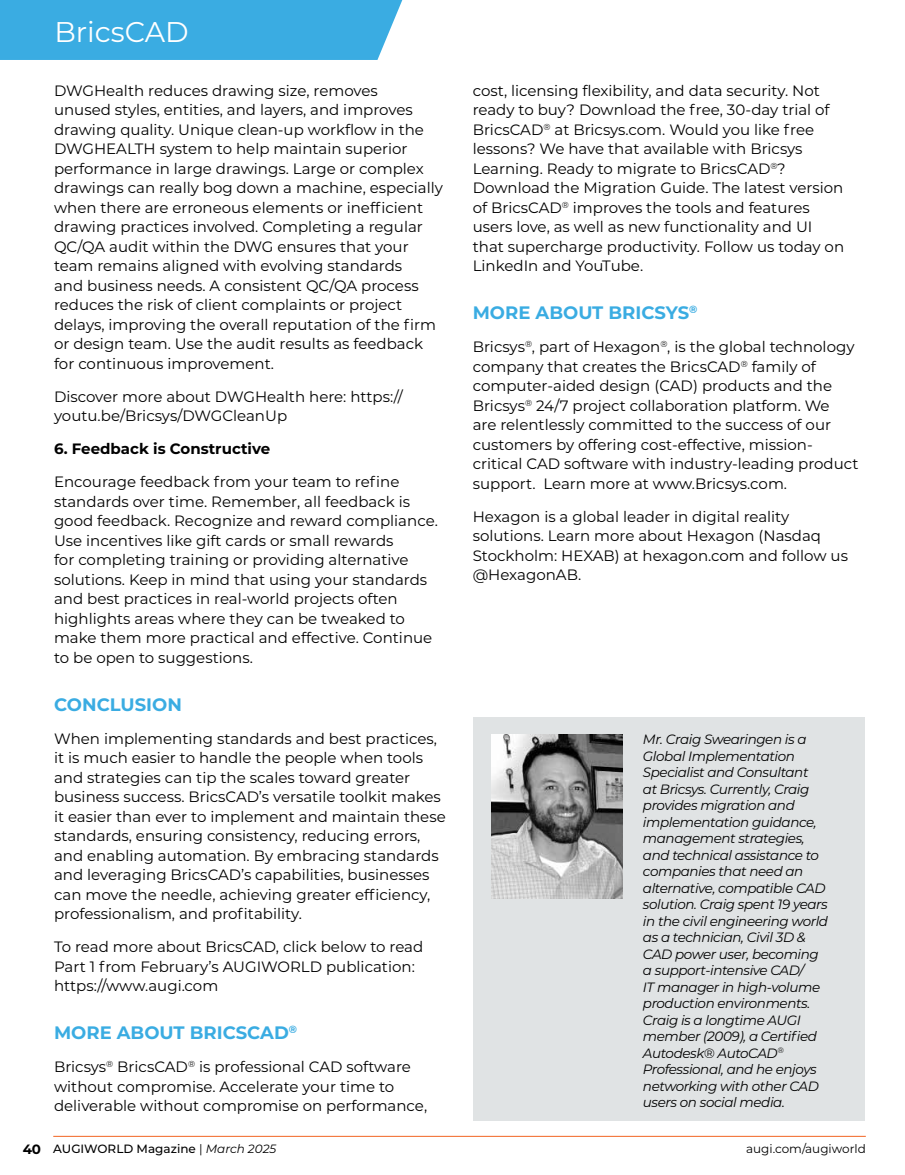
<style>
.page{position:relative;width:905px;height:1175px;background:#fff}
.page>*{position:absolute;margin:0;border:0;box-sizing:border-box;transform-origin:0 0}
.t1{font:28.5px "Montserrat";color:#fff}
.t2{font:700 18px "Montserrat";color:#3aace2}
.t3{font:15px/19.5px "Montserrat";color:#000}
.t4{font:700 15px "Montserrat";color:#000}
.t5{font:italic 13.5px/16.5px "Montserrat";letter-spacing:-.03em;color:#000}
.t6{font:500 12px "Montserrat";color:#000}
.t7{font:12px "Montserrat";color:#000}
.s1{font-weight:700;font-size:13.5px}
.s2{font-weight:400}
.s3{font-weight:400;font-style:italic}
</style>
<div class="page">
<hr style="left:53px;top:1136px;width:812px;height:1px;background:#f26522">
<div style="left:0;top:0;width:403px;height:60px;background:#3aace2"></div>
<div style="left:472px;top:717px;width:392px;height:403px;background:#e0e3e4"></div>
<img style="left:492px;top:735px;width:130px;height:163px">
<h1 class="t1" style="left:54px;top:12px;width:136px">BricsCAD</h1>
<p class="t3" style="left:54px;top:80px;width:390px">DWGHealth reduces drawing size, removes<br>unused styles, entities, and layers, and improves drawing quality. Unique clean-up workflow in the DWGHEALTH system to help maintain superior performance in large drawings. Large or complex drawings can really bog down a machine, especially when there are erroneous elements or inefficient drawing practices involved. Completing a regular QC/QA audit within the DWG ensures that your team remains aligned with evolving standards<br>and business needs. A consistent QC/QA process reduces the risk of client complaints or project delays, improving the overall reputation of the firm or design team. Use the audit results as feedback for continuous improvement.</p>
<p class="t3" style="left:54px;top:386px;width:350px">Discover more about DWGHealth here: https:// youtu.be/Bricsys/DWGCleanUp</p>
<p class="t4" style="left:54px;top:438px;width:218px">6. Feedback is Constructive</p>
<p class="t3" style="left:54px;top:471px;width:385px">Encourage feedback from your team to refine standards over time. Remember, all feedback is good feedback. Recognize and reward compliance.<br>Use incentives like gift cards or small rewards<br>for completing training or providing alternative solutions. Keep in mind that using your standards and best practices in real-world projects often highlights areas where they can be tweaked to make them more practical and effective. Continue to be open to suggestions.</p>
<p class="t2" style="left:54px;top:691px;width:129px">CONCLUSION</p>
<p class="t3" style="left:54px;top:728px;width:393px">When implementing standards and best practices, it is much easier to handle the people when tools and strategies can tip the scales toward greater business success. BricsCAD’s versatile toolkit makes it easier than ever to implement and maintain these standards, ensuring consistency, reducing errors, and enabling automation. By embracing standards and leveraging BricsCAD’s capabilities, businesses can move the needle, achieving greater efficiency, professionalism, and profitability.</p>
<p class="t3" style="left:54px;top:936px;width:371px">To read more about BricsCAD, click below to read<br>Part 1 from February’s AUGIWORLD publication: https://www.augi.com</p>
<p class="t2" style="left:54px;top:1020px;width:245px">MORE ABOUT BRICSCAD<sup>®</sup></p>
<p class="t3" style="left:54px;top:1056px;width:374px">Bricsys<sup>®</sup> BricsCAD<sup>®</sup> is professional CAD software without compromise. Accelerate your time to deliverable without compromise on performance,</p>
<p class="t3" style="left:472px;top:80px;width:373px">cost, licensing flexibility, and data security. Not ready to buy? Download the free, 30-day trial of BricsCAD<sup>®</sup> at Bricsys.com. Would you like free lessons? We have that available with Bricsys Learning. Ready to migrate to BricsCAD<sup>®</sup>?<br>Download the Migration Guide. The latest version of BricsCAD<sup>®</sup> improves the tools and features users love, as well as new functionality and UI that supercharge productivity. Follow us today on LinkedIn and YouTube.</p>
<p class="t2" style="left:472px;top:300px;width:226px">MORE ABOUT BRICSYS<sup>®</sup></p>
<p class="t3" style="left:472px;top:336px;width:387px">Bricsys<sup>®</sup>, part of Hexagon<sup>®</sup>, is the global technology company that creates the BricsCAD<sup>®</sup> family of computer-aided design (CAD) products and the Bricsys<sup>®</sup> 24/7 project collaboration platform. We<br>are relentlessly committed to the success of our customers by offering cost-effective, mission&shy;critical CAD software with industry-leading product support. Learn more at www.Bricsys.com.</p>
<p class="t3" style="left:472px;top:506px;width:377px">Hexagon is a global leader in digital reality solutions. Learn more about Hexagon (Nasdaq Stockholm: HEXAB) at hexagon.com and follow us @HexagonAB.</p>
<p class="t5" style="left:643px;top:730px;width:187px">Mr. Craig Swearingen is a<br>Global Implementation<br>Specialist and Consultant<br>at Bricsys. Currently, Craig provides migration and implementation guidance, management strategies, and technical assistance to companies that need an alternative, compatible CAD solution. Craig spent 19 years in the civil engineering world as a technician, Civil 3D &amp;<br>CAD power user, becoming a support-intensive CAD/<br>IT manager in high-volume production environments.<br>Craig is a longtime AUGI member (2009), a Certified<br>Autodesk® AutoCAD<sup>®<br></sup>Professional, and he enjoys networking with other CAD users on social media.</p>
<p class="t6" style="left:23px;top:1140px;width:255px"><span class="s1">40</span> AUGIWORLD Magazine <span class="s2">|</span> <span class="s3">March 2025</span></p>
<p class="t7" style="left:746px;top:1140px;width:121px">augi.com/augiworld</p>
</div>
